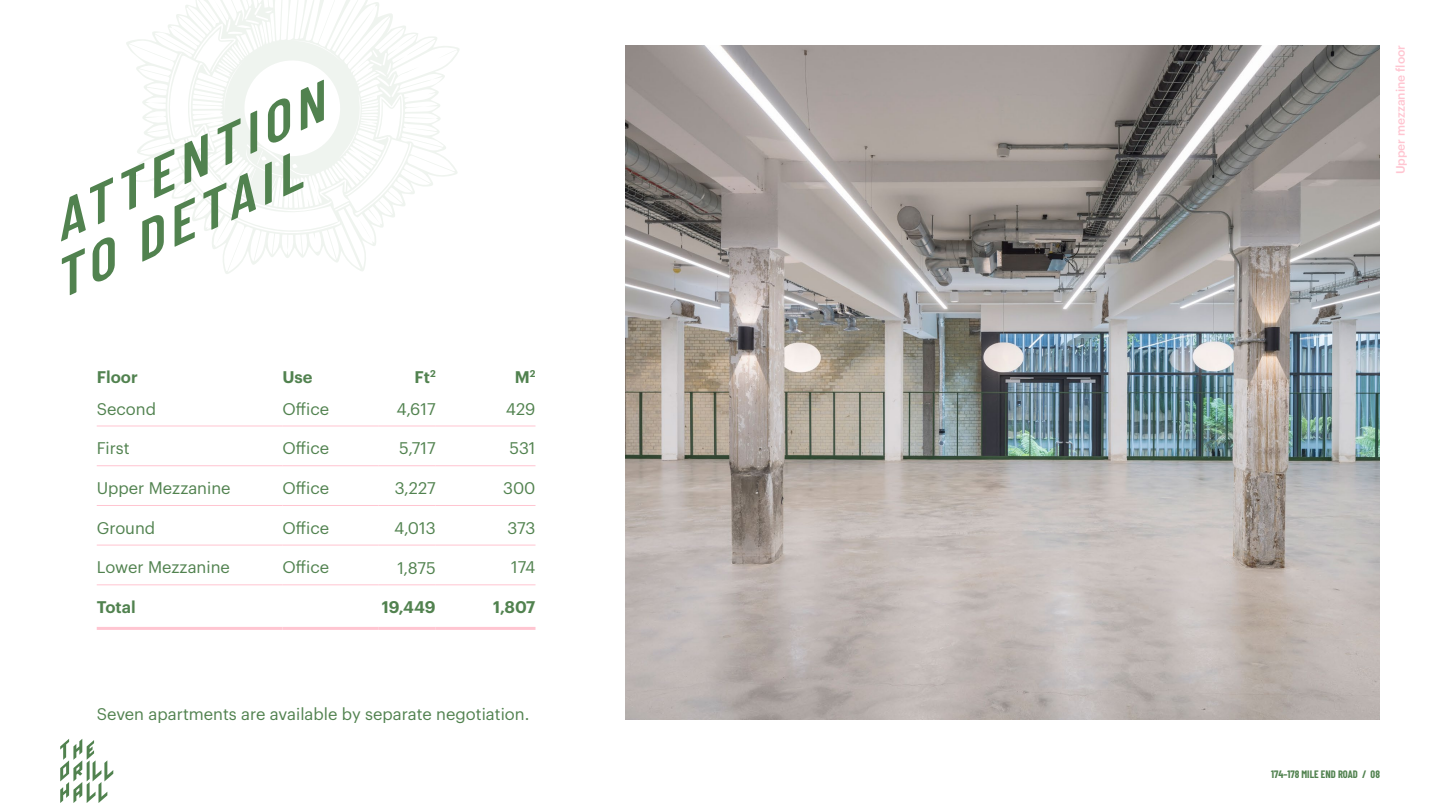
<style>
.page{position:relative;width:1440px;height:810px;background:#fff}
.page>*{position:absolute;margin:0;border:0;box-sizing:border-box;transform-origin:0 0}
.t1{font:italic 600 52.5px/52.4px "Barlow Condensed";color:#51824f;scale:1.21 1}
.t2{font:16.5px "Graphik";color:#51824f}
.t3{font:600 16.5px "Graphik";color:#51824f}
.t4{font:500 12px "Graphik";color:#ffc5d1}
.t5{font:700 10.5px "Barlow Condensed";color:#51824f}
</style>
<div class="page">
<img style="left:626px;top:45px;width:754px;height:675px">
<hr style="left:97px;top:426px;width:186px;height:1px;background:#ffc5d1">
<hr style="left:283px;top:426px;width:96px;height:1px;background:#ffc5d1">
<hr style="left:379px;top:426px;width:57px;height:1px;background:#ffc5d1">
<hr style="left:436px;top:426px;width:100px;height:1px;background:#ffc5d1">
<hr style="left:97px;top:465px;width:186px;height:1px;background:#ffc5d1">
<hr style="left:283px;top:465px;width:96px;height:1px;background:#ffc5d1">
<hr style="left:379px;top:465px;width:57px;height:1px;background:#ffc5d1">
<hr style="left:436px;top:465px;width:100px;height:1px;background:#ffc5d1">
<hr style="left:97px;top:505px;width:186px;height:1px;background:#ffc5d1">
<hr style="left:283px;top:505px;width:96px;height:1px;background:#ffc5d1">
<hr style="left:379px;top:505px;width:57px;height:1px;background:#ffc5d1">
<hr style="left:436px;top:505px;width:100px;height:1px;background:#ffc5d1">
<hr style="left:97px;top:545px;width:186px;height:1px;background:#ffc5d1">
<hr style="left:283px;top:545px;width:96px;height:1px;background:#ffc5d1">
<hr style="left:379px;top:545px;width:57px;height:1px;background:#ffc5d1">
<hr style="left:436px;top:545px;width:100px;height:1px;background:#ffc5d1">
<hr style="left:97px;top:584px;width:186px;height:1px;background:#ffc5d1">
<hr style="left:283px;top:584px;width:96px;height:1px;background:#ffc5d1">
<hr style="left:379px;top:584px;width:57px;height:1px;background:#ffc5d1">
<hr style="left:436px;top:584px;width:100px;height:1px;background:#ffc5d1">
<hr style="left:97px;top:627px;width:186px;height:3px;background:#ffc5d1">
<hr style="left:283px;top:627px;width:96px;height:3px;background:#ffc5d1">
<hr style="left:379px;top:627px;width:57px;height:3px;background:#ffc5d1">
<hr style="left:436px;top:627px;width:100px;height:3px;background:#ffc5d1">
<svg style="left:126px;top:0;width:333px;height:274px"></svg>
<svg style="left:60px;top:739px;width:53px;height:64px"></svg>
<h1 class="t1" style="left:18px;top:209px;width:265px;text-indent:24px;rotate:-25deg">ATTENTION<br>TO DETAIL</h1>
<p class="t3" style="left:97px;top:364px;width:43px">Floor</p>
<p class="t3" style="left:283px;top:364px;width:32px">Use</p>
<p class="t3" style="left:414px;top:364px;width:23px">Ft<sup>2</sup></p>
<p class="t3" style="left:515px;top:364px;width:22px">M<sup>2</sup></p>
<p class="t2" style="left:97px;top:396px;width:61px">Second</p>
<p class="t2" style="left:283px;top:396px;width:48px">Office</p>
<p class="t2" style="left:396px;top:396px;width:41px">4,617</p>
<p class="t2" style="left:506px;top:396px;width:31px">429</p>
<p class="t2" style="left:97px;top:436px;width:34px">First</p>
<p class="t2" style="left:283px;top:436px;width:48px">Office</p>
<p class="t2" style="left:399px;top:436px;width:38px">5,717</p>
<p class="t2" style="left:509px;top:436px;width:28px">531</p>
<p class="t2" style="left:97px;top:476px;width:135px">Upper Mezzanine</p>
<p class="t2" style="left:283px;top:476px;width:48px">Office</p>
<p class="t2" style="left:395px;top:476px;width:43px">3,227</p>
<p class="t2" style="left:503px;top:476px;width:34px">300</p>
<p class="t2" style="left:97px;top:515px;width:60px">Ground</p>
<p class="t2" style="left:283px;top:515px;width:48px">Office</p>
<p class="t2" style="left:394px;top:515px;width:43px">4,013</p>
<p class="t2" style="left:507px;top:515px;width:30px">373</p>
<p class="t2" style="left:97px;top:555px;width:135px">Lower Mezzanine</p>
<p class="t2" style="left:283px;top:555px;width:48px">Office</p>
<p class="t2" style="left:397px;top:555px;width:40px">1,875</p>
<p class="t2" style="left:511px;top:555px;width:26px">174</p>
<p class="t3" style="left:97px;top:595px;width:41px">Total</p>
<p class="t3" style="left:382px;top:595px;width:55px">19,449</p>
<p class="t3" style="left:493px;top:595px;width:44px">1,807</p>
<p class="t2" style="left:97px;top:701px;width:434px">Seven apartments are available by separate negotiation.</p>
<p class="t4" style="left:1391px;top:174px;width:131px;rotate:-90deg">Upper mezzanine floor</p>
<p class="t5" style="left:1271px;top:767px;width:110px">174–178 MILE END ROAD / 08</p>
</div>
